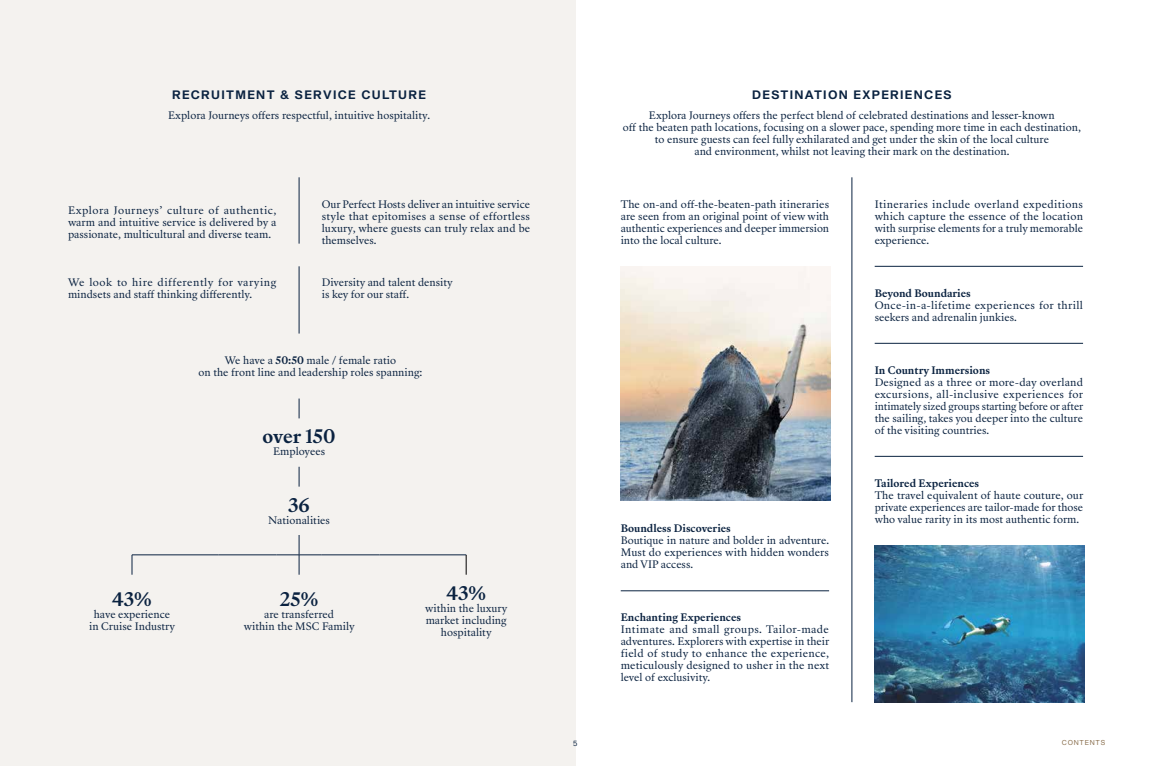
<style>
.page{position:relative;width:1151px;height:766px;background:#fff}
.page>*{position:absolute;margin:0;border:0;box-sizing:border-box;transform-origin:0 0}
.t1{font:700 18px "Sang Bleu Republic";color:#0a2240}
.t2{font:300 12px "Shapiro 65";letter-spacing:.11em;color:#0a2240}
.t3{font:10px/12px "Sang Bleu Republic";color:#0a2240;text-align:justify}
.t4{font:700 10px "Sang Bleu Republic";color:#0a2240}
.t5{font:10px/12px "Sang Bleu Republic";letter-spacing:.025em;color:#0a2240}
.t6{font:7.5px "Shapiro 35 Feather";color:#0a2240}
.t7{font:7px "Shapiro 35 Feather";letter-spacing:.11em;color:#886d4b}
.s1{font-weight:700}
</style>
<div class="page">
<div style="left:0;top:0;width:575px;height:765px;background:#f4f2ef"></div>
<hr style="left:852px;top:177px;width:1px;height:525px;background:#0a2240">
<hr style="left:621px;top:590px;width:208px;height:1px;background:#0a2240">
<img style="left:621px;top:266px;width:209px;height:234px">
<hr style="left:875px;top:266px;width:208px;height:1px;background:#0a2240">
<hr style="left:875px;top:456px;width:208px;height:1px;background:#0a2240">
<hr style="left:875px;top:343px;width:208px;height:1px;background:#0a2240">
<img style="left:875px;top:545px;width:209px;height:157px">
<hr style="left:299px;top:177px;width:1px;height:66px;background:#0a2240">
<hr style="left:299px;top:266px;width:1px;height:67px;background:#0a2240">
<svg style="left:299px;top:398px;width:1px;height:20px"></svg>
<svg style="left:299px;top:466px;width:1px;height:20px"></svg>
<hr style="left:132px;top:554px;width:87px;height:1px;background:#0a2240">
<hr style="left:219px;top:554px;width:57px;height:1px;background:#0a2240">
<svg style="left:276px;top:535px;width:46px;height:39px"></svg>
<hr style="left:322px;top:554px;width:57px;height:1px;background:#0a2240">
<hr style="left:379px;top:554px;width:87px;height:1px;background:#0a2240">
<svg style="left:132px;top:555px;width:1px;height:19px"></svg>
<svg style="left:466px;top:555px;width:1px;height:19px"></svg>
<p class="t2" style="left:172px;top:86px;width:255px">RECRUITMENT &amp; SERVICE CULTURE</p>
<p class="t3" style="left:168px;top:110px;width:263px">Explora Journeys offers respectful, intuitive hospitality.</p>
<p class="t3" style="left:68px;top:204px;width:210px">Explora Journeys’ culture of authentic, warm and intuitive service is delivered by a passionate, multicultural and diverse team.</p>
<p class="t3" style="left:322px;top:198px;width:210px">Our Perfect Hosts deliver an intuitive service style that epitomises a sense of effortless luxury, where guests can truly relax and be themselves.</p>
<p class="t3" style="left:68px;top:277px;width:210px">We look to hire differently for varying mindsets and staff thinking differently.</p>
<p class="t3" style="left:322px;top:277px;width:133px">Diversity and talent density is key for our staff.</p>
<p class="t3" style="left:198px;top:354px;width:226px;text-align:center">We have a <span class="s1">50:50</span> male / female ratio<br>on the front line and leadership roles spanning:</p>
<h1 class="t1" style="left:112px;top:586px;width:41px">43%</h1>
<p class="t3" style="left:89px;top:608px;width:88px;text-align:center">have experience in Cruise Industry</p>
<h1 class="t1" style="left:263px;top:424px;width:74px">over 150</h1>
<p class="t3" style="left:273px;top:446px;width:54px">Employees</p>
<h1 class="t1" style="left:288px;top:492px;width:23px">36</h1>
<p class="t3" style="left:268px;top:514px;width:63px">Nationalities</p>
<h1 class="t1" style="left:280px;top:586px;width:40px">25%</h1>
<p class="t3" style="left:244px;top:608px;width:112px;text-align:center">are transferred<br>within the MSC Family</p>
<h1 class="t1" style="left:446px;top:580px;width:41px">43%</h1>
<p class="t3" style="left:425px;top:602px;width:84px;text-align:center">within the luxury market including hospitality</p>
<p class="t6" style="left:573px;top:737px;width:6px">5</p>
<p class="t2" style="left:752px;top:86px;width:201px">DESTINATION EXPERIENCES</p>
<p class="t3" style="left:623px;top:110px;width:460px;text-align:center">Explora Journeys offers the perfect blend of celebrated destinations and lesser-known<br>off the beaten path locations, focusing on a slower pace, spending more time in each destination, to ensure guests can feel fully exhilarated and get under the skin of the local culture<br>and environment, whilst not leaving their mark on the destination.</p>
<p class="t3" style="left:621px;top:198px;width:210px">The on-and off-the-beaten-path itineraries are seen from an original point of view with authentic experiences and deeper immersion into the local culture.</p>
<p class="t4" style="left:621px;top:521px;width:112px">Boundless Discoveries</p>
<p class="t3" style="left:621px;top:534px;width:210px">Boutique in nature and bolder in adventure.<br>Must do experiences with hidden wonders and VIP access.</p>
<p class="t4" style="left:621px;top:610px;width:122px">Enchanting Experiences</p>
<p class="t3" style="left:621px;top:623px;width:210px">Intimate and small groups. Tailor-made adventures. Explorers with expertise in their field of study to enhance the experience, meticulously designed to usher in the next level of exclusivity.</p>
<p class="t3" style="left:875px;top:198px;width:210px">Itineraries include overland expeditions which capture the essence of the location with surprise elements for a truly memorable experience.</p>
<p class="t4" style="left:875px;top:286px;width:98px">Beyond Boundaries</p>
<p class="t5" style="left:875px;top:299px;width:210px">Once-in-a-lifetime experiences for thrill seekers and adrenalin junkies.</p>
<p class="t4" style="left:875px;top:363px;width:117px">In Country Immersions</p>
<p class="t3" style="left:875px;top:376px;width:210px">Designed as a three or more-day overland excursions, all-inclusive experiences for intimately sized groups starting before or after the sailing, takes you deeper into the culture of the visiting countries.</p>
<p class="t4" style="left:875px;top:475px;width:106px">Tailored Experiences</p>
<p class="t3" style="left:875px;top:489px;width:210px">The travel equivalent of haute couture, our private experiences are tailor-made for those who value rarity in its most authentic form.</p>
<p class="t7" style="left:1062px;top:737px;width:45px">CONTENTS</p>
</div>
